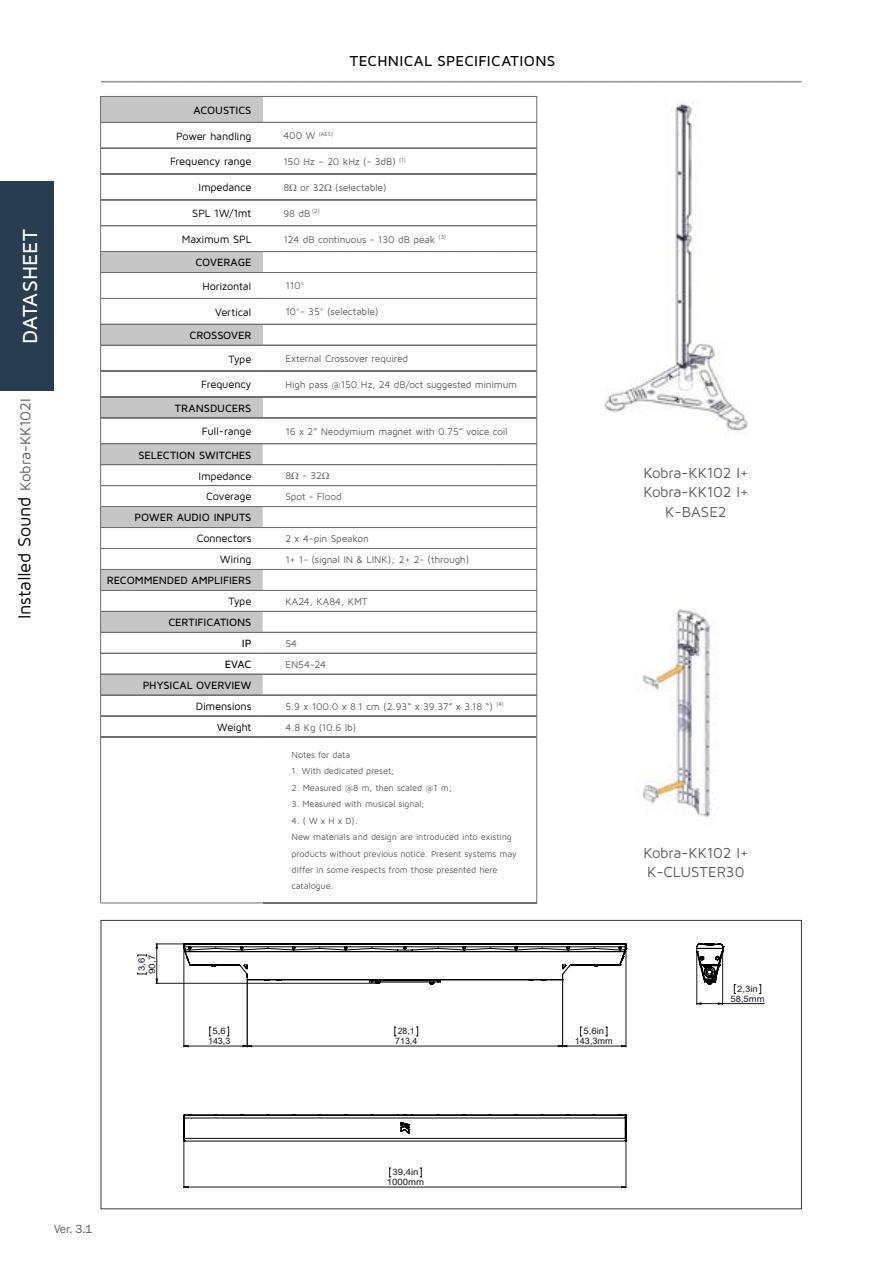
<style>
.page{position:relative;width:893px;height:1263px;background:#fff}
.page>*{position:absolute;margin:0;border:0;box-sizing:border-box;transform-origin:0 0}
.t1{font:500 21px "Maven Pro";letter-spacing:.005em;color:#fff}
.t2{font:18px "Maven Pro";letter-spacing:-.015em;color:#000}
.t3{font:15px/19.5px "Maven Pro";letter-spacing:-.015em;color:#5f5e5e;text-align:center}
.t4{font:500 15px "Maven Pro";letter-spacing:.025em;color:#000}
.t5{font:12px "Franklin Gothic";color:#5f5e5e}
.t6{font:10.95px "Maven Pro";letter-spacing:-.015em;color:#000}
.t7{font:500 10.95px/21px "Maven Pro";letter-spacing:-.005em;color:#000;text-align:right}
.t8{font:10.05px "Maven Pro";letter-spacing:-.015em;color:#5f5e5e}
.t9{font:9.15px/16.4px "Maven Pro";letter-spacing:-.015em;color:#5f5e5e}
.t10{font:8.85px/10.2px "Arial Unicode MS";color:#191924;text-align:center;scale:1.07 1}
.t11{font:8.85px/10.2px "Arial Unicode MS";color:#191924}
.t12{font:8.85px/10.2px "Arial Unicode MS";color:#191924;text-align:center;scale:1.06 1}
.t13{font:5.85px "Maven Pro";color:#5f5e5e}
.s1{font-size:15px;color:#5f5e5e}
.s2{font-size:10.05px}
</style>
<div class="page">
<div style="left:0;top:181px;width:54px;height:210px;background:#293d51"></div>
<svg style="left:389px;top:1168px;width:2px;height:9px"></svg>
<svg style="left:420px;top:1168px;width:2px;height:9px"></svg>
<hr style="left:626px;top:1138px;width:1px;height:50px;background:#191924">
<hr style="left:184px;top:1138px;width:1px;height:50px;background:#191924">
<svg style="left:734px;top:984px;width:2px;height:10px"></svg>
<svg style="left:759px;top:984px;width:2px;height:10px"></svg>
<hr style="left:696px;top:952px;width:1px;height:52px;background:#191924">
<hr style="left:722px;top:952px;width:1px;height:52px;background:#191924">
<hr style="left:723px;top:1003px;width:41px;height:1px;background:#191924">
<svg style="left:394px;top:1027px;width:2px;height:10px"></svg>
<svg style="left:416px;top:1027px;width:2px;height:10px"></svg>
<svg style="left:580px;top:1027px;width:2px;height:10px"></svg>
<svg style="left:606px;top:1027px;width:2px;height:10px"></svg>
<hr style="left:626px;top:949px;width:1px;height:98px;background:#191924">
<hr style="left:562px;top:980px;width:1px;height:67px;background:#191924">
<svg style="left:138px;top:973px;width:9px;height:2px"></svg>
<svg style="left:209px;top:1027px;width:2px;height:10px"></svg>
<svg style="left:227px;top:1027px;width:2px;height:10px"></svg>
<hr style="left:184px;top:949px;width:1px;height:98px;background:#191924">
<hr style="left:247px;top:979px;width:1px;height:68px;background:#191924">
<svg style="left:185px;top:1186px;width:441px;height:2px"></svg>
<svg style="left:697px;top:1003px;width:25px;height:1px"></svg>
<svg style="left:185px;top:1045px;width:441px;height:2px"></svg>
<svg style="left:156px;top:943px;width:471px;height:41px"></svg>
<svg style="left:696px;top:943px;width:28px;height:41px"></svg>
<svg style="left:184px;top:1115px;width:443px;height:27px"></svg>
<svg style="left:101px;top:81px;width:701px;height:2px"></svg>
<hr style="left:100px;top:737px;width:1px;height:166px;background:#706f6f">
<hr style="left:100px;top:903px;width:163px;height:1px;background:#706f6f">
<hr style="left:536px;top:737px;width:1px;height:166px;background:#706f6f">
<svg style="left:263px;top:903px;width:274px;height:1px"></svg>
<img style="left:604px;top:101px;width:145px;height:333px">
<img style="left:642px;top:609px;width:72px;height:209px">
<svg style="left:100px;top:96px;width:437px;height:642px"></svg>
<h1 class="t1" style="left:17px;top:344px;width:117px;rotate:-90deg">DATASHEET</h1>
<h2 class="t2" style="left:13px;top:619px;width:222px;rotate:-90deg">Installed Sound <span class="s1">Kobra-KK102I</span></h2>
<h3 class="t4" style="left:350px;top:52px;width:207px">TECHNICAL SPECIFICATIONS</h3>
<p class="t7" style="left:193px;top:99px;width:59px">ACOUSTICS</p>
<p class="t6" style="left:176px;top:129px;width:77px">Power handling</p>
<p class="t13" style="left:283px;top:130px;width:51px"><span class="s2">400 W</span> (AES)</p>
<p class="t6" style="left:170px;top:155px;width:83px">Frequency range</p>
<p class="t8" style="left:283px;top:155px;width:124px">150 Hz – 20 kHz (- 3dB) <sup>(1)</sup></p>
<p class="t6" style="left:198px;top:181px;width:55px">Impedance</p>
<p class="t8" style="left:283px;top:181px;width:105px">8 or 32 (selectable)</p>
<p class="t6" style="left:192px;top:207px;width:61px">SPL 1W/1mt</p>
<p class="t8" style="left:283px;top:207px;width:38px">98 dB <sup>(2)</sup></p>
<p class="t6" style="left:182px;top:232px;width:71px">Maximum SPL</p>
<p class="t8" style="left:283px;top:233px;width:164px">124 dB continuous - 130 dB peak <sup>(3)</sup></p>
<p class="t7" style="left:195px;top:252px;width:57px">COVERAGE</p>
<p class="t6" style="left:202px;top:279px;width:51px">Horizontal</p>
<p class="t8" style="left:285px;top:280px;width:21px">110°</p>
<p class="t6" style="left:215px;top:305px;width:38px">Vertical</p>
<p class="t8" style="left:285px;top:306px;width:95px">10°- 35° (selectable)</p>
<p class="t7" style="left:190px;top:324px;width:63px">CROSSOVER</p>
<p class="t6" style="left:228px;top:352px;width:24px">Type</p>
<p class="t8" style="left:285px;top:352px;width:124px">External Crossover required</p>
<p class="t6" style="left:201px;top:378px;width:52px">Frequency</p>
<p class="t8" style="left:285px;top:378px;width:233px">High pass @150 Hz, 24 dB/oct suggested minimum</p>
<p class="t7" style="left:175px;top:397px;width:78px">TRANSDUCERS</p>
<p class="t6" style="left:202px;top:425px;width:51px">Full-range</p>
<p class="t8" style="left:285px;top:425px;width:224px">16 x 2” Neodymium magnet with 0.75” voice coil</p>
<p class="t7" style="left:138px;top:444px;width:114px">SELECTION SWITCHES</p>
<p class="t6" style="left:198px;top:469px;width:55px">Impedance</p>
<p class="t8" style="left:285px;top:469px;width:38px">8 - 32</p>
<p class="t6" style="left:206px;top:490px;width:47px">Coverage</p>
<p class="t8" style="left:285px;top:490px;width:58px">Spot - Flood</p>
<p class="t7" style="left:135px;top:507px;width:118px">POWER AUDIO INPUTS</p>
<p class="t6" style="left:197px;top:532px;width:56px">Connectors</p>
<p class="t8" style="left:285px;top:532px;width:85px">2 x 4-pin Speakon</p>
<p class="t6" style="left:220px;top:553px;width:33px">Wiring</p>
<p class="t8" style="left:285px;top:553px;width:185px">1+ 1- (signal IN &amp; LINK); 2+ 2- (through)</p>
<p class="t7" style="left:107px;top:570px;width:146px">RECOMMENDED AMPLIFIERS</p>
<p class="t6" style="left:228px;top:595px;width:24px">Type</p>
<p class="t8" style="left:285px;top:595px;width:84px">KA24, KA84, KMT</p>
<p class="t7" style="left:168px;top:611px;width:85px">CERTIFICATIONS<br>IP</p>
<p class="t8" style="left:285px;top:637px;width:13px">54</p>
<p class="t7" style="left:225px;top:653px;width:28px">EVAC</p>
<p class="t8" style="left:285px;top:658px;width:42px">EN54-24</p>
<p class="t7" style="left:143px;top:674px;width:110px">PHYSICAL OVERVIEW</p>
<p class="t6" style="left:196px;top:699px;width:57px">Dimensions</p>
<p class="t8" style="left:285px;top:700px;width:220px">5.9 x 100.0 x 8.1 cm (2.93“ x 39.37” x 3.18 “) <sup>(4)</sup></p>
<p class="t6" style="left:217px;top:720px;width:36px">Weight</p>
<p class="t8" style="left:285px;top:721px;width:72px">4.8 Kg (10.6 lb)</p>
<p class="t9" style="left:291px;top:746px;width:60px">Notes for data</p>
<p class="t9" style="left:291px;top:763px;width:105px">1. With dedicated preset;</p>
<p class="t9" style="left:291px;top:779px;width:163px">2. Measured @8 m, then scaled @1 m;</p>
<p class="t9" style="left:291px;top:796px;width:135px">3. Measured with musical signal;</p>
<p class="t9" style="left:291px;top:812px;width:227px">4. ( W x H x D).<br>New materials and design are introduced into existing products without previous notice. Present systems may differ in some respects from those presented here catalogue.</p>
<p class="t12" style="left:136px;top:974px;width:19px;rotate:-90deg">3,6<br>90,7</p>
<p class="t10" style="left:208px;top:1026px;width:22px">5,6<br>143,3</p>
<p class="t11" style="left:395px;top:1026px;width:24px">28,1<br>713,4</p>
<p class="t10" style="left:575px;top:1026px;width:37px">5,6in<br>143,3mm</p>
<h3 class="t3" style="left:643px;top:462px;width:107px">Kobra-KK102 I+<br>Kobra-KK102 I+<br>K-BASE2</h3>
<h3 class="t3" style="left:643px;top:842px;width:107px;text-align:left">Kobra-KK102 I+<br>K-CLUSTER30</h3>
<p class="t10" style="left:730px;top:983px;width:33px">2,3in<br>58,5mm</p>
<p class="t5" style="left:54px;top:1222px;width:40px">Ver. 3.1</p>
<p class="t10" style="left:387px;top:1167px;width:36px">39,4in<br>1000mm</p>
</div>
